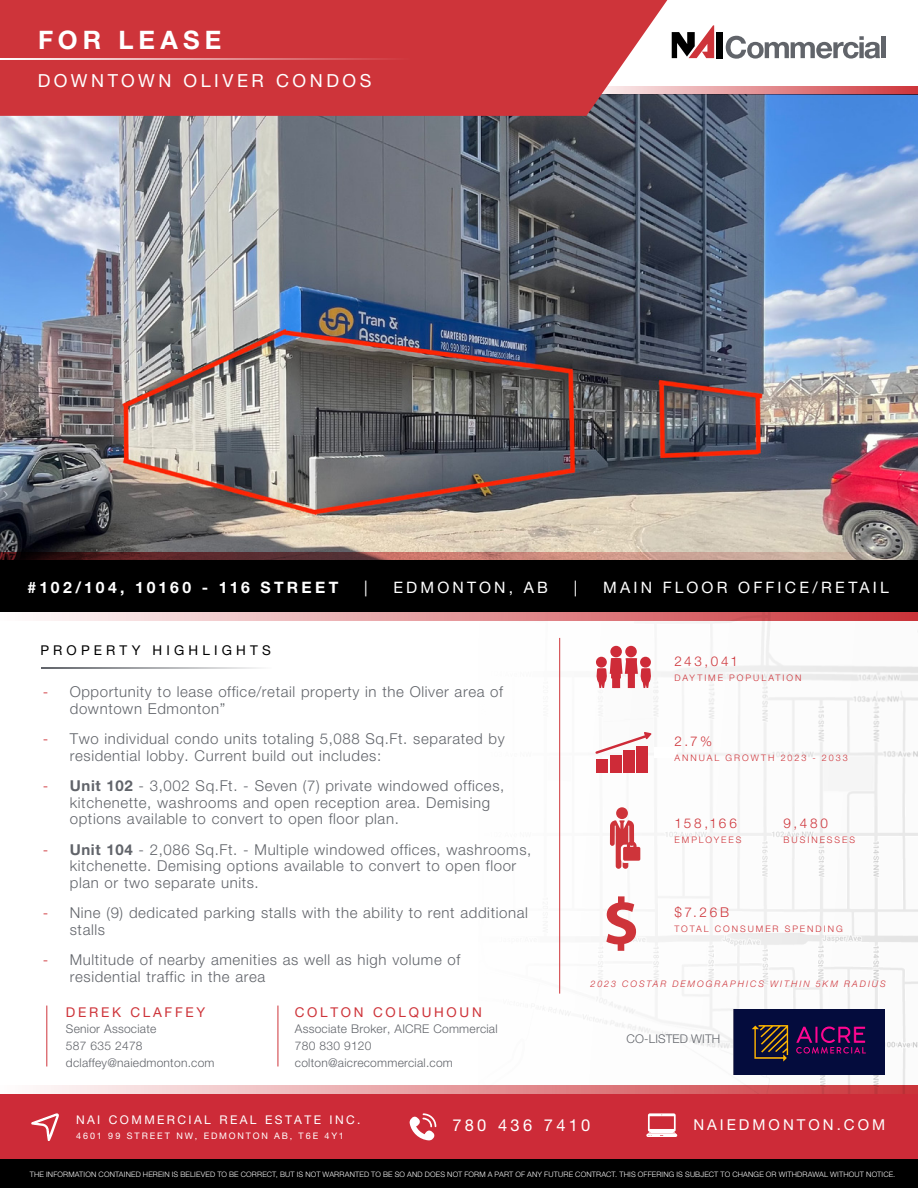
<style>
.page{position:relative;width:918px;height:1188px;background:#fff}
.page>*{position:absolute;margin:0;border:0;box-sizing:border-box;transform-origin:0 0}
.t1{font:700 25.5px "Helvetica Neue LT Std";letter-spacing:.2em;color:#fff}
.t2{font:18px "Helvetica Neue LT Std";letter-spacing:.195em;color:#fff}
.t3{font:16.5px "Helvetica Neue LT Std";letter-spacing:.2em;color:#fff}
.t4{font:15.75px "Helvetica Neue LT Std";letter-spacing:.205em;color:#fff}
.t5{font:700 15.75px "Helvetica Neue LT Std";letter-spacing:.205em;color:#fff}
.Subhead{font:300 15px/16.5px "Helvetica Neue LT Std";letter-spacing:.04em;color:#61646a}
.t6{font:15px "Helvetica Neue LT Std";letter-spacing:.2em;color:#fff}
.t7{font:300 13.5px "Helvetica Neue LT Std";letter-spacing:.205em;color:#ce343a}
.t8{font:13.5px "Helvetica Neue LT Std";letter-spacing:.2em;color:#ce343a}
.t9{font:13.5px "Helvetica Neue LT Std";letter-spacing:.31em;color:#000}
.t10{font:300 12px/16.6px "Helvetica Neue LT Std";letter-spacing:.02em;color:#61646a}
.t11{font:12px "Helvetica Neue LT Std";letter-spacing:.2em;color:#fff}
.t12{font:300 9px "Helvetica Neue LT Std";letter-spacing:.22em;color:#ce343a}
.t13{font:italic 300 9px "Helvetica Neue LT Std";letter-spacing:.22em;color:#ce343a}
.t14{font:9px "Helvetica Neue LT Std";letter-spacing:.205em;color:#fff}
.t15{font:300 7.5px "Helvetica Neue LT Std";letter-spacing:.025em;color:#fff}
.s1{color:#ce343a}
.s2{font-weight:700}
</style>
<div class="page">
<img style="left:543px;top:621px;width:375px;height:464px">
<img style="left:0;top:94px;width:918px;height:459px">
<div style="left:716px;top:32px;width:7px;height:26px;background:#000"></div>
<svg style="left:672px;top:25px;width:42px;height:33px"></svg>
<svg style="left:726px;top:36px;width:154px;height:23px"></svg>
<div style="left:881px;top:36px;width:5px;height:22px;background:#61646a"></div>
<svg style="left:667px;top:86px;width:251px;height:8px;background:#df7d81"></svg>
<div style="left:0;top:1094px;width:918px;height:67px;background:#cd2b38"></div>
<svg style="left:40px;top:1085px;width:878px;height:9px;background:#e39396"></svg>
<div style="left:0;top:1160px;width:918px;height:28px;background:#000"></div>
<svg style="left:31px;top:1113px;width:28px;height:28px"></svg>
<svg style="left:409px;top:1113px;width:27px;height:27px"></svg>
<svg style="left:646px;top:1113px;width:31px;height:24px"></svg>
<div style="left:0;top:0;width:667px;height:116px;background:#ce343a"></div>
<hr style="left:41px;top:667px;width:231px;height:2px;background:#61646a">
<hr style="left:0;top:58px;width:410px;height:2px;background:#fff">
<div style="left:0;top:561px;width:918px;height:51px;background:#000"></div>
<svg style="left:0;top:553px;width:918px;height:8px;background:#815953"></svg>
<svg style="left:40px;top:612px;width:878px;height:9px;background:#e39396"></svg>
<div style="left:655px;top:747px;width:22px;height:11px;background:#fff"></div>
<hr style="left:559px;top:638px;width:1px;height:356px;background:#ce343a">
<div style="left:610px;top:646px;width:12px;height:11px;background:#ce2b38;border-radius:50%"></div>
<div style="left:625px;top:646px;width:12px;height:11px;background:#ce2b38;border-radius:50%"></div>
<svg style="left:595px;top:658px;width:58px;height:30px"></svg>
<div style="left:596px;top:760px;width:12px;height:13px;background:#ce2b38"></div>
<div style="left:610px;top:755px;width:11px;height:18px;background:#ce2b38"></div>
<div style="left:623px;top:751px;width:12px;height:22px;background:#ce2b38"></div>
<div style="left:637px;top:746px;width:11px;height:27px;background:#ce2b38"></div>
<svg style="left:595px;top:732px;width:57px;height:22px"></svg>
<svg style="left:610px;top:820px;width:30px;height:49px"></svg>
<div style="left:616px;top:807px;width:12px;height:12px;background:#ce343a;border-radius:50%"></div>
<svg style="left:606px;top:896px;width:30px;height:55px"></svg>
<hr style="left:46px;top:1006px;width:1px;height:61px;background:#ce343a">
<hr style="left:278px;top:1006px;width:1px;height:61px;background:#ce343a">
<img style="left:733px;top:1009px;width:152px;height:66px">
<p class="t1" style="left:38px;top:24px;width:185px">FOR LEASE</p>
<p class="t2" style="left:38px;top:69px;width:335px">DOWNTOWN OLIVER CONDOS</p>
<p class="t5" style="left:28px;top:577px;width:312px">#102/104, 10160 - 116 STREET</p>
<p class="t4" style="left:364px;top:578px;width:5px">|</p>
<p class="t4" style="left:393px;top:578px;width:156px">EDMONTON, AB</p>
<p class="t4" style="left:574px;top:578px;width:5px">|</p>
<p class="t4" style="left:603px;top:578px;width:287px">MAIN FLOOR OFFICE/RETAIL</p>
<p class="t9" style="left:40px;top:642px;width:232px">PROPERTY HIGHLIGHTS</p>
<p class="Subhead" style="left:70px;top:683px;width:435px;text-indent:-27px"><span class="s1">-</span> Opportunity to lease office/retail property in the Oliver area of downtown Edmonton”</p>
<p class="Subhead" style="left:70px;top:730px;width:436px;text-indent:-27px"><span class="s1">-</span> Two individual condo units totaling 5,088 Sq.Ft. separated by residential lobby. Current build out includes:</p>
<p class="Subhead" style="left:70px;top:777px;width:436px;text-indent:-27px"><span class="s1">-</span> <span class="s2">Unit 102</span> - 3,002 Sq.Ft. - Seven (7) private windowed offices, kitchenette, washrooms and open reception area. Demising options available to convert to open floor plan.</p>
<p class="Subhead" style="left:70px;top:841px;width:463px;text-indent:-27px"><span class="s1">-</span> <span class="s2">Unit 104</span> - 2,086 Sq.Ft. - Multiple windowed offices, washrooms, kitchenette. Demising options available to convert to open floor plan or two separate units.</p>
<p class="Subhead" style="left:70px;top:904px;width:460px;text-indent:-27px"><span class="s1">-</span> Nine (9) dedicated parking stalls with the ability to rent additional stalls</p>
<p class="Subhead" style="left:70px;top:951px;width:392px;text-indent:-27px"><span class="s1">-</span> Multitude of nearby amenities as well as high volume of residential traffic in the area</p>
<p class="t7" style="left:675px;top:653px;width:65px">243,041</p>
<p class="t12" style="left:675px;top:673px;width:129px">DAYTIME POPULATION</p>
<p class="t7" style="left:675px;top:733px;width:39px">2.7%</p>
<p class="t12" style="left:675px;top:752px;width:175px">ANNUAL GROWTH 2023 - 2033</p>
<p class="t7" style="left:675px;top:815px;width:64px">158,166</p>
<p class="t12" style="left:675px;top:835px;width:68px">EMPLOYEES</p>
<p class="t7" style="left:784px;top:815px;width:46px">9,480</p>
<p class="t12" style="left:784px;top:835px;width:73px">BUSINESSES</p>
<p class="t7" style="left:675px;top:904px;width:56px">$7.26B</p>
<p class="t12" style="left:675px;top:923px;width:170px">TOTAL CONSUMER SPENDING</p>
<p class="t13" style="left:591px;top:979px;width:297px">2023 COSTAR DEMOGRAPHICS WITHIN 5KM RADIUS</p>
<p class="t8" style="left:66px;top:1004px;width:141px">DEREK CLAFFEY</p>
<p class="t10" style="left:66px;top:1020px;width:150px">Senior Associate<br>587 635 2478 dclaffey@naiedmonton.com</p>
<p class="t8" style="left:295px;top:1004px;width:188px">COLTON COLQUHOUN</p>
<p class="t10" style="left:295px;top:1020px;width:204px">Associate Broker, AICRE Commercial<br>780 830 9120 colton@aicrecommercial.com</p>
<p class="t10" style="left:626px;top:1030px;width:96px">CO-LISTED WITH</p>
<p class="t11" style="left:76px;top:1112px;width:286px">NAI COMMERCIAL REAL ESTATE INC.</p>
<p class="t14" style="left:76px;top:1130px;width:269px">4601 99 STREET NW, EDMONTON AB, T6E 4Y1</p>
<p class="t3" style="left:452px;top:1116px;width:140px">780 436 7410</p>
<p class="t6" style="left:693px;top:1116px;width:193px">NAIEDMONTON.COM</p>
<p class="t15" style="left:30px;top:1169px;width:867px">THE INFORMATION CONTAINED HEREIN IS BELIEVED TO BE CORRECT, BUT IS NOT WARRANTED TO BE SO AND DOES NOT FORM A PART OF ANY FUTURE CONTRACT. THIS OFFERING IS SUBJECT TO CHANGE OR WITHDRAWAL WITHOUT NOTICE.</p>
</div>
